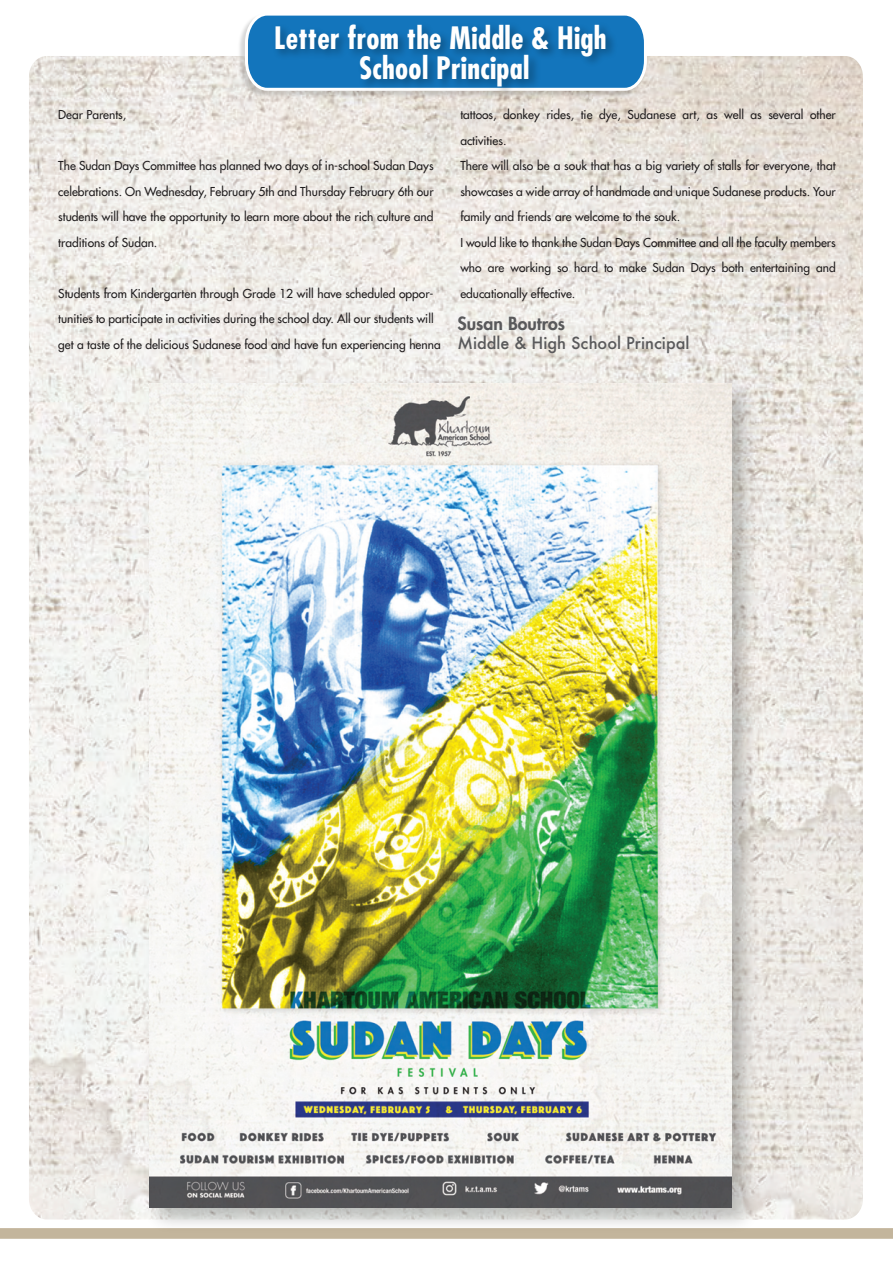
<style>
.page{position:relative;width:893px;height:1263px;background:#fff}
.page>*{position:absolute;margin:0;border:0;box-sizing:border-box;transform-origin:0 0}
.t1{font:700 condensed 30px/30px "Futura LT";letter-spacing:.01em;color:#fff;text-align:center}
.t2{font:800 17.7px "Futura LT";color:#59595b}
.t3{font:500 16.2px "Futura";color:#59595b}
.t4{font:12px/25.5px "Futura LT";color:#201d1e}
</style>
<div class="page">
<img style="left:29px;top:56px;width:834px;height:1163px">
<svg style="left:0;top:1228px;width:893px;height:11px;background:#c4b79e"></svg>
<img style="left:236px;top:27px;width:411px;height:73px">
<svg style="left:245px;top:15px;width:402px;height:76px"></svg>
<img style="left:268px;top:17px;width:361px;height:84px">
<img style="left:138px;top:371px;width:627px;height:868px">
<img style="left:150px;top:384px;width:582px;height:823px">
<h1 class="t1" style="left:274px;top:23px;width:334px">Letter from the Middle &amp; High<br>School Principal</h1>
<p class="t4" style="left:460px;top:102px;width:377px">tattoos, donkey rides, tie dye, Sudanese art, as well as several other activities.<br>There will also be a souk that has a big variety of stalls for everyone, that showcases a wide array of handmade and unique Sudanese products. Your family and friends are welcome to the souk.<br>I would like to thank the Sudan Days Committee and all the faculty members who are working so hard to make Sudan Days both entertaining and educationally effective.</p>
<p class="t4" style="left:58px;top:102px;width:70px">Dear Parents,</p>
<p class="t4" style="left:58px;top:153px;width:377px;text-align:justify">The Sudan Days Committee has planned two days of in-school Sudan Days celebrations. On Wednesday, February 5th and Thursday February 6th our students will have the opportunity to learn more about the rich culture and traditions of Sudan.</p>
<p class="t4" style="left:58px;top:281px;width:384px">Students from Kindergarten through Grade 12 will have scheduled oppor&shy;tunities to participate in activities during the school day. All our students will get a taste of the delicious Sudanese food and have fun experiencing henna</p>
<h2 class="t2" style="left:457px;top:311px;width:109px">Susan Boutros</h2>
<h3 class="t3" style="left:457px;top:332px;width:234px">Middle &amp; High School Principal</h3>
</div>
